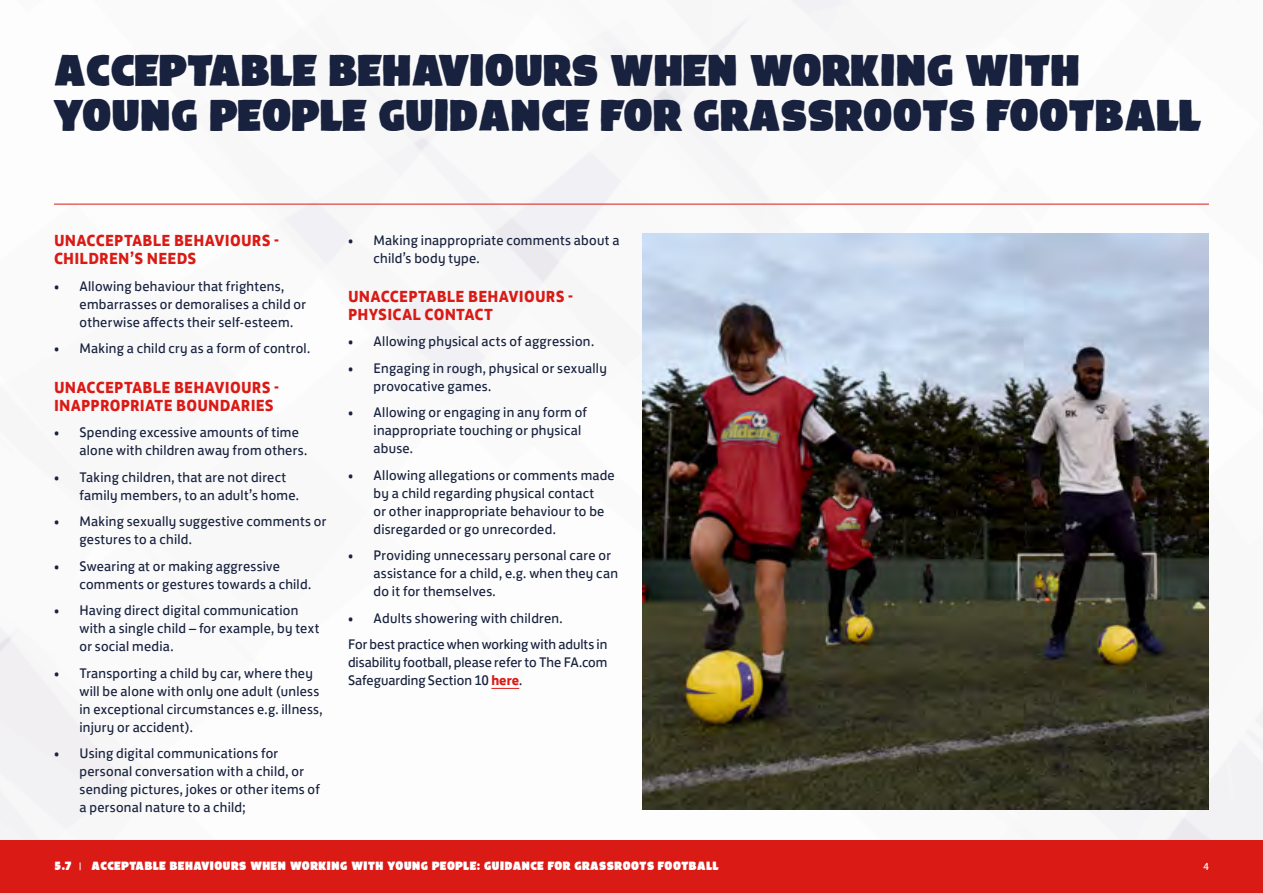
<style>
.page{position:relative;width:1263px;height:893px;background:#fff}
.page>*{position:absolute;margin:0;border:0;box-sizing:border-box;transform-origin:0 0}
.t1{font:39px/45px "FA Brush";letter-spacing:-.01em;color:#18223e}
.t2{font:700 16.5px/18px "FS Jack";letter-spacing:.015em;color:#da1a15}
.t3{font:14.25px/18px "FS Jack";letter-spacing:.015em;color:#18223e}
.t4{font:14.25px/18px "FS Jack";letter-spacing:-.005em;color:#18223e}
.t5{font:10.5px "FA Brush";letter-spacing:.03em;color:#fff}
.t6{font:10.5px "FS Jack";color:#fff}
.s1{font-weight:700;color:#da1a15}
.s2{font-family:"FS Jack"}
</style>
<div class="page">
<img style="left:0;top:0;width:1263px;height:840px">
<hr style="left:54px;top:204px;width:1155px;height:1px;background:#da1a15">
<svg style="left:491px;top:688px;width:28px;height:1px"></svg>
<img style="left:642px;top:234px;width:567px;height:575px">
<div style="left:0;top:840px;width:1263px;height:53px;background:#da1a15"></div>
<h1 class="t1" style="left:54px;top:51px;width:1150px">ACCEPTABLE BEHAVIOURS WHEN WORKING WITH<br>YOUNG PEOPLE GUIDANCE FOR GRASSROOTS FOOTBALL</h1>
<p class="t2" style="left:54px;top:230px;width:226px">UNACCEPTABLE BEHAVIOURS -<br>CHILDREN’S NEEDS</p>
<p class="t3" style="left:80px;top:276px;width:228px;text-indent:-26px">• Allowing behaviour that frightens, embarrasses or demoralises a child or otherwise affects their self-esteem.</p>
<p class="t3" style="left:54px;top:338px;width:258px">• Making a child cry as a form of control.</p>
<p class="t2" style="left:54px;top:377px;width:226px">UNACCEPTABLE BEHAVIOURS -<br>INAPPROPRIATE BOUNDARIES</p>
<p class="t3" style="left:80px;top:422px;width:229px;text-indent:-26px">• Spending excessive amounts of time alone with children away from others.</p>
<p class="t3" style="left:80px;top:466px;width:221px;text-indent:-26px">• Taking children, that are not direct family members, to an adult’s home.</p>
<p class="t3" style="left:80px;top:511px;width:248px;text-indent:-26px">• Making sexually suggestive comments or gestures to a child.</p>
<p class="t3" style="left:80px;top:555px;width:233px;text-indent:-26px">• Swearing at or making aggressive comments or gestures towards a child.</p>
<p class="t3" style="left:80px;top:600px;width:241px;text-indent:-26px">• Having direct digital communication with a single child – for example, by text or social media.</p>
<p class="t3" style="left:80px;top:662px;width:245px;text-indent:-26px">• Transporting a child by car, where they will be alone with only one adult (unless in exceptional circumstances e.g. illness, injury or accident).</p>
<p class="t3" style="left:80px;top:743px;width:242px;text-indent:-26px">• Using digital communications for personal conversation with a child, or sending pictures, jokes or other items of a personal nature to a child;</p>
<p class="t3" style="left:374px;top:230px;width:247px;text-indent:-26px">• Making inappropriate comments about a child’s body type.</p>
<p class="t2" style="left:348px;top:286px;width:226px">UNACCEPTABLE BEHAVIOURS -<br>PHYSICAL CONTACT</p>
<p class="t3" style="left:348px;top:331px;width:248px">• Allowing physical acts of aggression.</p>
<p class="t3" style="left:374px;top:358px;width:235px;text-indent:-26px">• Engaging in rough, physical or sexually provocative games.</p>
<p class="t3" style="left:374px;top:402px;width:215px;text-indent:-26px">• Allowing or engaging in any form of inappropriate touching or physical abuse.</p>
<p class="t3" style="left:374px;top:465px;width:243px;text-indent:-26px">• Allowing allegations or comments made by a child regarding physical contact<br>or other inappropriate behaviour to be disregarded or go unrecorded.</p>
<p class="t3" style="left:374px;top:545px;width:246px;text-indent:-26px">• Providing unnecessary personal care or assistance for a child, e.g. when they can do it for themselves.</p>
<p class="t3" style="left:348px;top:604px;width:261px;line-height:26.5px">• Adults showering with children.<br>For best practice when working with adults in</p>
<p class="t4" style="left:348px;top:652px;width:261px">disability football, please refer to The FA.com<br>Safeguarding Section 10 <span class="s1">here</span>.</p>
<p class="t5" style="left:54px;top:862px;width:666px">5.7 <span class="s2">|</span> ACCEPTABLE BEHAVIOURS WHEN WORKING WITH YOUNG PEOPLE: GUIDANCE FOR GRASSROOTS FOOTBALL</p>
<p class="t6" style="left:1203px;top:858px;width:7px">4</p>
</div>
